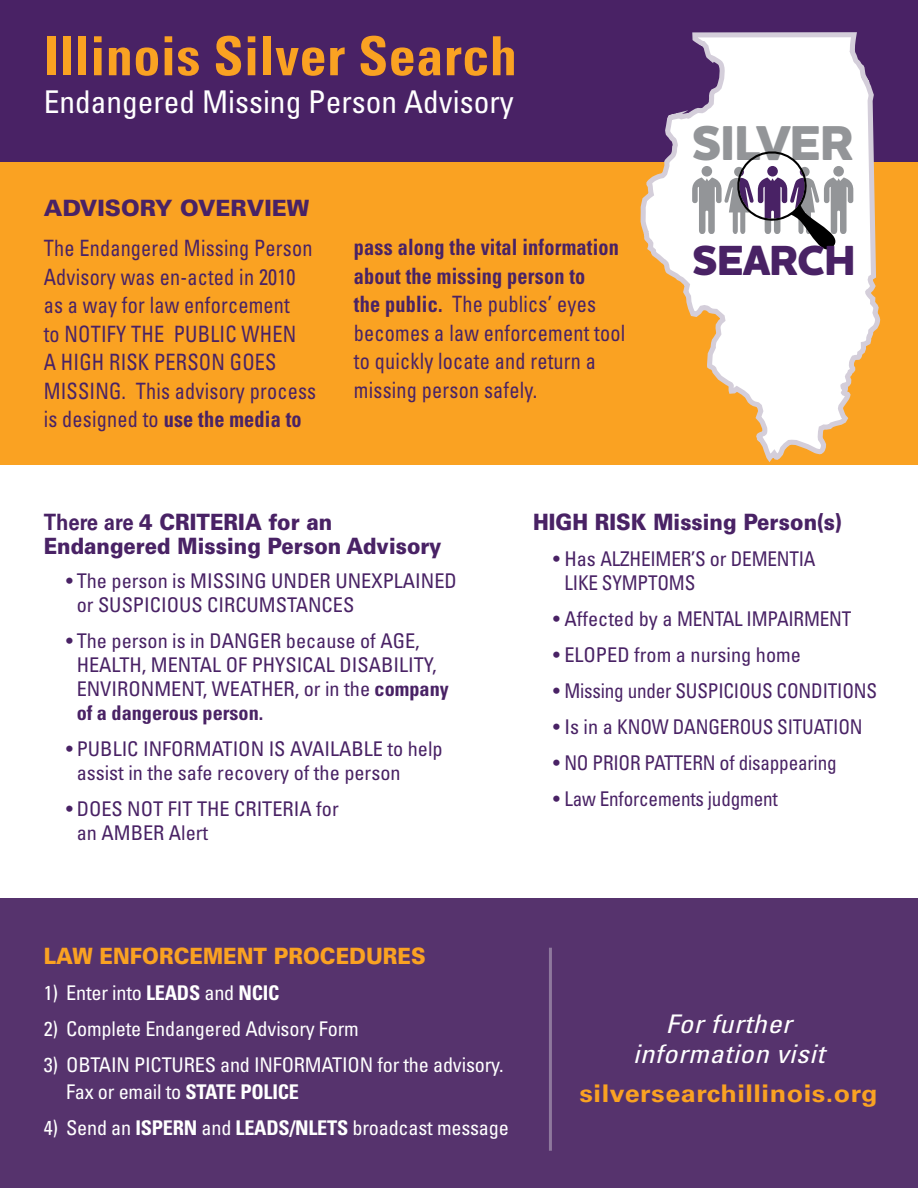
<style>
.page{position:relative;width:918px;height:1188px;background:#fff}
.page>*{position:absolute;margin:0;border:0;box-sizing:border-box;transform-origin:0 0}
.t1{font:700 condensed 54px "Univers LT Std";letter-spacing:.01em;color:#faa222}
.t2{font:800 49.8px "Houschka Alt Pro";letter-spacing:-.025em;color:#939598}
.t3{font:800 42.75px "Houschka Alt Pro";letter-spacing:-.025em;color:#492265}
.t4{font:condensed 31.35px "Univers LT Std";color:#fff}
.t5{font:italic condensed 25.65px/30px "Univers LT Std";letter-spacing:.02em;color:#fff;text-align:center;scale:1.11 1}
.t6{font:700 24.3px "Univers LT Std";letter-spacing:.02em;color:#faa222;scale:1.11 1}
.t7{font:condensed 22.5px/28.5px "Univers LT Std";letter-spacing:.01em;color:#492265;scale:.9 1}
.t8{font:900 22.5px/24px "Univers LT Std";color:#492265;scale:.9 1}
.t9{font:900 22.5px "Univers LT Std";color:#faa222;scale:.9 1}
.t10{font:900 22.5px "Univers LT Std";color:#492265}
.t11{font:condensed 20.25px/24px "Univers LT Std";color:#492265}
.t12{font:condensed 20.25px/27px "Univers LT Std";letter-spacing:-.01em;color:#fff}
.t13{font:700 condensed 20.25px "Univers LT Std";color:#492265}
.s1{font-weight:700}
</style>
<div class="page">
<div style="left:0;top:143px;width:918px;height:322px;background:#faa222"></div>
<div style="left:0;top:0;width:918px;height:162px;background:#492265"></div>
<div style="left:0;top:899px;width:918px;height:289px;background:#56336d"></div>
<svg style="left:640px;top:32px;width:241px;height:430px"></svg>
<svg style="left:692px;top:148px;width:161px;height:109px;background:#cac7cd"></svg>
<hr style="left:549px;top:948px;width:3px;height:203px;background:#8e789d">
<p class="t1" style="left:44px;top:23px;width:475px">Illinois Silver Search</p>
<p class="t4" style="left:44px;top:82px;width:472px">Endangered Missing Person Advisory</p>
<p class="t10" style="left:44px;top:194px;width:267px">ADVISORY OVERVIEW</p>
<p class="t7" style="left:44px;top:234px;width:304px">The Endangered Missing Person<br>Advisory was en-acted in 2010 as a way for law enforcement<br>to NOTIFY THE PUBLIC WHEN<br>A HIGH RISK PERSON GOES<br>MISSING. This advisory process is designed to <span class="s1">use the media to</span></p>
<p class="t7" style="left:354px;top:233px;width:303px"><span class="s1">pass along the vital information about the missing person to<br>the public.</span> The publics’ eyes becomes a law enforcement tool to quickly locate and return a missing person safely.</p>
<p class="t2" style="left:692px;top:111px;width:163px">SILVER</p>
<p class="t3" style="left:693px;top:233px;width:165px">SEARCH</p>
<p class="t8" style="left:44px;top:509px;width:443px"><span class="s1">There are</span> 4 CRITERIA for an<br>Endangered Missing Person Advisory</p>
<p class="t11" style="left:66px;top:569px;width:392px">• The person is MISSING UNDER UNEXPLAINED</p>
<p class="t11" style="left:77px;top:593px;width:279px">or SUSPICIOUS CIRCUMSTANCES</p>
<p class="t11" style="left:66px;top:629px;width:355px">• The person is in DANGER because of AGE,</p>
<p class="t11" style="left:77px;top:653px;width:361px">HEALTH, MENTAL OF PHYSICAL DISABILITY,</p>
<p class="t11" style="left:77px;top:677px;width:374px">ENVIRONMENT, WEATHER, or in the <span class="s1">company</span></p>
<p class="t13" style="left:77px;top:701px;width:188px">of a dangerous person.</p>
<p class="t11" style="left:77px;top:737px;width:367px;text-indent:-11px">• PUBLIC INFORMATION IS AVAILABLE to help assist in the safe recovery of the person</p>
<p class="t11" style="left:66px;top:797px;width:274px">• DOES NOT FIT THE CRITERIA for</p>
<p class="t11" style="left:77px;top:821px;width:133px">an AMBER Alert</p>
<p class="t8" style="left:533px;top:509px;width:345px">HIGH RISK Missing Person(s)</p>
<p class="t11" style="left:565px;top:546px;width:253px;text-indent:-11px">• Has ALZHEIMER’S or DEMENTIA<br>LIKE SYMPTOMS</p>
<p class="t11" style="left:553px;top:606px;width:300px">• Affected by a MENTAL IMPAIRMENT</p>
<p class="t11" style="left:553px;top:642px;width:249px">• ELOPED from a nursing home</p>
<p class="t11" style="left:553px;top:678px;width:325px">• Missing under SUSPICIOUS CONDITIONS</p>
<p class="t11" style="left:553px;top:714px;width:311px">• Is in a KNOW DANGEROUS SITUATION</p>
<p class="t11" style="left:553px;top:750px;width:285px">• NO PRIOR PATTERN of disappearing</p>
<p class="t11" style="left:553px;top:786px;width:226px">• Law Enforcements judgment</p>
<p class="t9" style="left:44px;top:942px;width:426px">LAW ENFORCEMENT PROCEDURES</p>
<p class="t12" style="left:44px;top:979px;width:237px">1) Enter into <span class="s1">LEADS</span> and <span class="s1">NCIC</span></p>
<p class="t12" style="left:44px;top:1015px;width:317px">2) Complete Endangered Advisory Form</p>
<p class="t12" style="left:66px;top:1051px;width:439px;text-indent:-22px">3) OBTAIN PICTURES and INFORMATION for the advisory.<br>Fax or email to <span class="s1">STATE POLICE</span></p>
<p class="t12" style="left:44px;top:1114px;width:467px">4) Send an <span class="s1">ISPERN</span> and <span class="s1">LEADS/NLETS</span> broadcast message</p>
<p class="t5" style="left:633px;top:1009px;width:174px">For further information visit</p>
<p class="t6" style="left:580px;top:1079px;width:270px">silversearchillinois.org</p>
</div>
